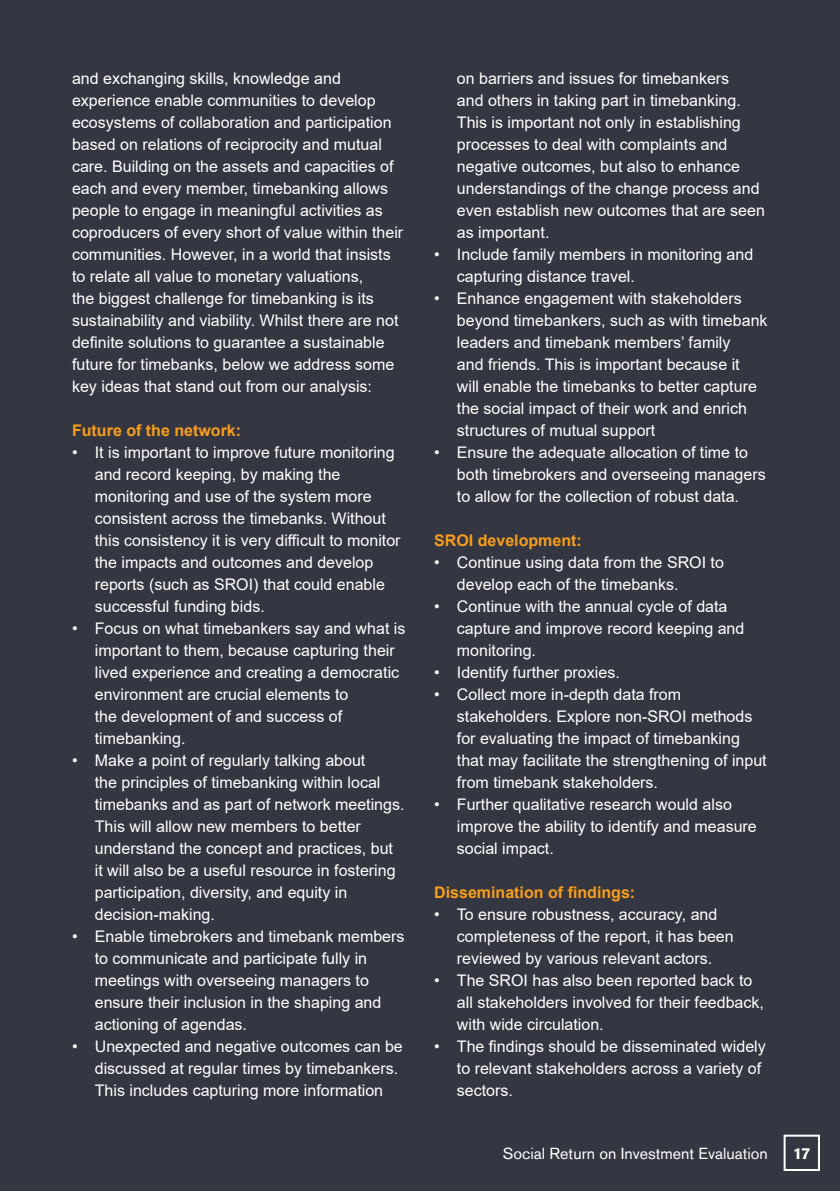
<style>
.page{position:relative;width:840px;height:1191px;background:#fff}
.page>*{position:absolute;margin:0;border:0;box-sizing:border-box;transform-origin:0 0}
.t1{font:16px/22px "Arial";color:#fff}
.t2{font:700 16px "Arial";color:#f99d1c}
.t3{font:16px "Akzidenz Grotesk BE";color:#fff}
.t4{font:700 16px "Akzidenz Grotesk BE";color:#fff}
</style>
<div class="page">
<div style="left:0;top:0;width:839px;height:1191px;background:#343741"></div>
<div style="left:783px;top:1134px;width:36px;height:37px;border:2px solid #fff"></div>
<p class="t1" style="left:72px;top:67px;width:332px">and exchanging skills, knowledge and experience enable communities to develop ecosystems of collaboration and participation based on relations of reciprocity and mutual care. Building on the assets and capacities of each and every member, timebanking allows people to engage in meaningful activities as coproducers of every short of value within their communities. However, in a world that insists to relate all value to monetary valuations,<br>the biggest challenge for timebanking is its sustainability and viability. Whilst there are not definite solutions to guarantee a sustainable future for timebanks, below we address some key ideas that stand out from our analysis:</p>
<p class="t2" style="left:72px;top:419px;width:170px">Future of the network:</p>
<p class="t1" style="left:95px;top:441px;width:307px;text-indent:-23px">• It is important to improve future monitoring and record keeping, by making the monitoring and use of the system more consistent across the timebanks. Without this consistency it is very difficult to monitor the impacts and outcomes and develop reports (such as SROI) that could enable successful funding bids.</p>
<p class="t1" style="left:95px;top:617px;width:312px;text-indent:-23px">• Focus on what timebankers say and what is important to them, because capturing their lived experience and creating a democratic environment are crucial elements to<br>the development of and success of timebanking.</p>
<p class="t1" style="left:95px;top:749px;width:311px;text-indent:-23px">• Make a point of regularly talking about<br>the principles of timebanking within local timebanks and as part of network meetings.<br>This will allow new members to better understand the concept and practices, but it will also be a useful resource in fostering participation, diversity, and equity in decision-making.</p>
<p class="t1" style="left:95px;top:925px;width:311px;text-indent:-23px">• Enable timebrokers and timebank members to communicate and participate fully in meetings with overseeing managers to ensure their inclusion in the shaping and actioning of agendas.</p>
<p class="t1" style="left:95px;top:1035px;width:309px;text-indent:-23px">• Unexpected and negative outcomes can be discussed at regular times by timebankers.<br>This includes capturing more information</p>
<p class="t1" style="left:456px;top:67px;width:309px">on barriers and issues for timebankers<br>and others in taking part in timebanking.<br>This is important not only in establishing processes to deal with complaints and negative outcomes, but also to enhance understandings of the change process and even establish new outcomes that are seen as important.</p>
<p class="t1" style="left:456px;top:243px;width:298px;text-indent:-23px">• Include family members in monitoring and capturing distance travel.</p>
<p class="t1" style="left:456px;top:287px;width:312px;text-indent:-23px">• Enhance engagement with stakeholders beyond timebankers, such as with timebank leaders and timebank members’ family<br>and friends. This is important because it<br>will enable the timebanks to better capture the social impact of their work and enrich structures of mutual support</p>
<p class="t1" style="left:456px;top:441px;width:310px;text-indent:-23px">• Ensure the adequate allocation of time to both timebrokers and overseeing managers to allow for the collection of robust data.</p>
<p class="t2" style="left:434px;top:529px;width:149px">SROI development:</p>
<p class="t1" style="left:456px;top:551px;width:268px;text-indent:-23px">• Continue using data from the SROI to develop each of the timebanks.</p>
<p class="t1" style="left:456px;top:595px;width:289px;text-indent:-23px">• Continue with the annual cycle of data capture and improve record keeping and monitoring.</p>
<p class="t1" style="left:434px;top:661px;width:187px">• Identify further proxies.</p>
<p class="t1" style="left:456px;top:683px;width:311px;text-indent:-23px">• Collect more in-depth data from stakeholders. Explore non-SROI methods for evaluating the impact of timebanking that may facilitate the strengthening of input from timebank stakeholders.</p>
<p class="t1" style="left:456px;top:793px;width:301px;text-indent:-23px">• Further qualitative research would also improve the ability to identify and measure social impact.</p>
<p class="t2" style="left:434px;top:881px;width:202px">Dissemination of findings:</p>
<p class="t1" style="left:456px;top:903px;width:278px;text-indent:-23px">• To ensure robustness, accuracy, and completeness of the report, it has been reviewed by various relevant actors.</p>
<p class="t1" style="left:456px;top:969px;width:308px;text-indent:-23px">• The SROI has also been reported back to all stakeholders involved for their feedback, with wide circulation.</p>
<p class="t1" style="left:456px;top:1035px;width:310px;text-indent:-23px">• The findings should be disseminated widely to relevant stakeholders across a variety of sectors.</p>
<p class="t3" style="left:502px;top:1143px;width:266px">Social Return on Investment Evaluation</p>
<p class="t4" style="left:792px;top:1144px;width:19px">17</p>
</div>
